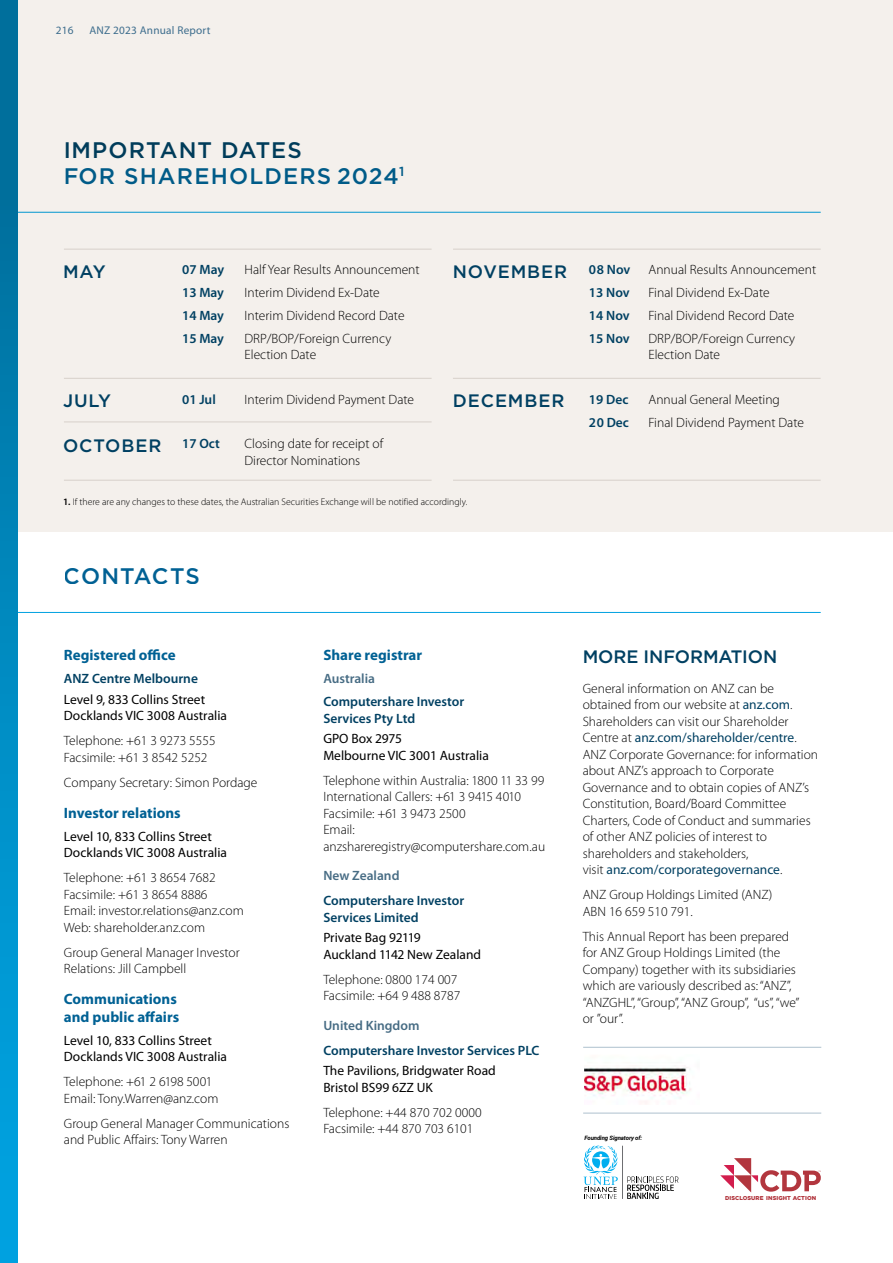
<style>
.page{position:relative;width:893px;height:1263px;background:#fff}
.page>*{position:absolute;margin:0;border:0;box-sizing:border-box;transform-origin:0 0}
.t1{font:500 22.5px/25.5px "Gotham";letter-spacing:.05em;color:#006194}
.t2{font:500 18px "Gotham";letter-spacing:.05em;color:#004062}
.t3{font:500 18px "Gotham";letter-spacing:-.005em;color:#004062}
.t4{font:700 15px/18px "Myriad Pro";color:#006194}
.t5{font:300 13.5px/16.5px "Myriad Pro";color:#000}
.t6{font:13.5px/16.5px "Myriad Pro";color:#000}
.t7{font:600 13.5px/16.5px "Myriad Pro";color:#004062}
.t8{font:600 13.5px "Myriad Pro";color:#476c84}
.t9{font:11.25px "Myriad Pro";letter-spacing:.02em;color:#3d6d8d}
.t10{font:300 9.75px "Myriad Pro";color:#000}
.t11{font:italic 700 6px "Roboto";letter-spacing:-.02em;color:#000}
.t12{font:900 5.7px "Gotham";letter-spacing:.005em;color:#b2363e}
.s1{color:#004062}
.s2{font-weight:600}
.s3{font-weight:400;color:#004062}
</style>
<div class="page">
<div style="left:0;top:0;width:893px;height:531px;background:#f4f0ec"></div>
<hr style="left:0;top:212px;width:821px;height:1px;background:#00a1e0">
<img style="left:584px;top:1067px;width:107px;height:36px">
<svg style="left:720px;top:1158px;width:101px;height:34px"></svg>
<svg style="left:627px;top:1176px;width:51px;height:23px"></svg>
<svg style="left:583px;top:1145px;width:35px;height:54px"></svg>
<hr style="left:622px;top:1146px;width:1px;height:53px;background:#6d6e71">
<hr style="left:583px;top:1047px;width:238px;height:1px;background:#aec1ce">
<hr style="left:583px;top:1113px;width:238px;height:1px;background:#aec1ce">
<hr style="left:0;top:612px;width:821px;height:1px;background:#00a1e0">
<hr style="left:64px;top:378px;width:368px;height:1px;background:#e1dedb">
<hr style="left:453px;top:378px;width:368px;height:1px;background:#e1dedb">
<hr style="left:64px;top:421px;width:368px;height:1px;background:#e1dedb">
<hr style="left:64px;top:480px;width:368px;height:1px;background:#e1dedb">
<hr style="left:453px;top:480px;width:368px;height:1px;background:#e1dedb">
<hr style="left:64px;top:249px;width:368px;height:1px;background:#e1dedb">
<hr style="left:453px;top:249px;width:368px;height:1px;background:#e1dedb">
<div style="left:0;top:0;width:17px;height:1263px;background:linear-gradient(to bottom,#006a95,#00a6e5)"></div>
<p class="t9" style="left:56px;top:24px;width:19px">216</p>
<p class="t9" style="left:89px;top:24px;width:123px">ANZ 2023 Annual Report</p>
<h1 class="t1" style="left:63px;top:137px;width:343px"><span class="s1">IMPORTANT DATES<br></span>FOR SHAREHOLDERS 2024<sup>1</sup></h1>
<h2 class="t2" style="left:63px;top:259px;width:44px">MAY</h2>
<p class="t7" style="left:182px;top:261px;width:44px">07 May</p>
<p class="t5" style="left:245px;top:261px;width:177px">Half Year Results Announcement</p>
<p class="t7" style="left:182px;top:284px;width:43px">13 May</p>
<p class="t5" style="left:245px;top:284px;width:137px">Interim Dividend Ex-Date</p>
<p class="t7" style="left:182px;top:307px;width:43px">14 May</p>
<p class="t5" style="left:245px;top:307px;width:162px">Interim Dividend Record Date</p>
<p class="t7" style="left:182px;top:330px;width:43px">15 May</p>
<p class="t5" style="left:245px;top:330px;width:148px">DRP/BOP/Foreign Currency<br>Election Date</p>
<h2 class="t2" style="left:63px;top:389px;width:50px">JULY</h2>
<p class="t7" style="left:182px;top:391px;width:35px">01 Jul</p>
<p class="t5" style="left:245px;top:391px;width:171px">Interim Dividend Payment Date</p>
<h2 class="t2" style="left:63px;top:433px;width:158px">OCTOBER <sup>17</sup> <sup>Oct</sup></h2>
<p class="t5" style="left:245px;top:435px;width:140px">Closing date for receipt of<br>Director Nominations</p>
<h2 class="t2" style="left:453px;top:259px;width:179px">NOVEMBER <sup>08</sup> <sup>Nov</sup></h2>
<p class="t5" style="left:648px;top:261px;width:169px">Annual Results Announcement</p>
<p class="t7" style="left:589px;top:284px;width:42px">13 Nov</p>
<p class="t5" style="left:648px;top:284px;width:123px">Final Dividend Ex-Date</p>
<p class="t7" style="left:589px;top:307px;width:42px">14 Nov</p>
<p class="t5" style="left:648px;top:307px;width:148px">Final Dividend Record Date</p>
<p class="t7" style="left:589px;top:330px;width:42px">15 Nov</p>
<p class="t5" style="left:648px;top:330px;width:148px">DRP/BOP/Foreign Currency<br>Election Date</p>
<h2 class="t2" style="left:453px;top:389px;width:113px">DECEMBER</h2>
<p class="t7" style="left:589px;top:391px;width:41px">19 Dec</p>
<p class="t5" style="left:648px;top:391px;width:133px">Annual General Meeting</p>
<p class="t7" style="left:589px;top:413px;width:42px">20 Dec</p>
<p class="t5" style="left:648px;top:414px;width:157px">Final Dividend Payment Date</p>
<p class="t10" style="left:63px;top:496px;width:406px"><span class="s2">1.</span> If there are any changes to these dates, the Australian Securities Exchange will be notified accordingly.</p>
<h1 class="t1" style="left:64px;top:563px;width:138px">CONTACTS</h1>
<p class="t4" style="left:64px;top:646px;width:113px">Registered office</p>
<p class="t7" style="left:64px;top:670px;width:136px">ANZ Centre Melbourne</p>
<p class="t6" style="left:64px;top:691px;width:165px">Level 9, 833 Collins Street<br>Docklands VIC 3008 Australia</p>
<p class="t5" style="left:64px;top:732px;width:153px">Telephone: +61 3 9273 5555<br>Facsimile: +61 3 8542 5252</p>
<p class="t5" style="left:64px;top:774px;width:195px">Company Secretary: Simon Pordage</p>
<p class="t4" style="left:64px;top:803px;width:118px">Investor relations</p>
<p class="t6" style="left:64px;top:828px;width:165px">Level 10, 833 Collins Street<br>Docklands VIC 3008 Australia</p>
<p class="t5" style="left:64px;top:869px;width:181px">Telephone: +61 3 8654 7682<br>Facsimile: +61 3 8654 8886<br>Email: investor.relations@anz.com<br>Web: shareholder.anz.com</p>
<p class="t5" style="left:64px;top:944px;width:177px">Group General Manager Investor<br>Relations: Jill Campbell</p>
<p class="t4" style="left:64px;top:989px;width:117px">Communications and public affairs</p>
<p class="t6" style="left:64px;top:1032px;width:165px">Level 10, 833 Collins Street<br>Docklands VIC 3008 Australia</p>
<p class="t5" style="left:64px;top:1073px;width:156px">Telephone: +61 2 6198 5001<br>Email: Tony.Warren@anz.com</p>
<p class="t5" style="left:64px;top:1115px;width:227px">Group General Manager Communications and Public Affairs: Tony Warren</p>
<p class="t4" style="left:323px;top:646px;width:100px">Share registrar</p>
<p class="t8" style="left:323px;top:670px;width:53px">Australia</p>
<p class="t7" style="left:323px;top:693px;width:142px">Computershare Investor<br>Services Pty Ltd</p>
<p class="t6" style="left:323px;top:730px;width:167px">GPO Box 2975<br>Melbourne VIC 3001 Australia</p>
<p class="t5" style="left:323px;top:772px;width:223px">Telephone within Australia: 1800 11 33 99<br>International Callers: +61 3 9415 4010<br>Facsimile: +61 3 9473 2500<br>Email: anzshareregistry@computershare.com.au</p>
<p class="t8" style="left:323px;top:867px;width:78px">New Zealand</p>
<p class="t7" style="left:323px;top:892px;width:142px">Computershare Investor<br>Services Limited</p>
<p class="t6" style="left:323px;top:929px;width:159px">Private Bag 92119<br>Auckland 1142 New Zealand</p>
<p class="t5" style="left:323px;top:971px;width:138px">Telephone: 0800 174 007<br>Facsimile: +64 9 488 8787</p>
<p class="t8" style="left:323px;top:1016px;width:98px">United Kingdom</p>
<p class="t7" style="left:323px;top:1041px;width:218px">Computershare Investor Services PLC</p>
<p class="t6" style="left:323px;top:1062px;width:174px">The Pavilions, Bridgwater Road<br>Bristol BS99 6ZZ UK</p>
<p class="t5" style="left:323px;top:1104px;width:160px">Telephone: +44 870 702 0000<br>Facsimile: +44 870 703 6101</p>
<h2 class="t3" style="left:583px;top:645px;width:196px">MORE INFORMATION</h2>
<p class="t5" style="left:583px;top:680px;width:237px">General information on ANZ can be obtained from our website at <span class="s3">anz.com</span>.<br>Shareholders can visit our Shareholder Centre at <span class="s3">anz.com/shareholder/centre</span>.<br>ANZ Corporate Governance: for information about ANZ’s approach to Corporate Governance and to obtain copies of ANZ’s Constitution, Board/Board Committee Charters, Code of Conduct and summaries of other ANZ policies of interest to shareholders and stakeholders,<br>visit <span class="s3">anz.com/corporategovernance</span>.</p>
<p class="t5" style="left:583px;top:886px;width:191px">ANZ Group Holdings Limited (ANZ)<br>ABN 16 659 510 791.</p>
<p class="t5" style="left:583px;top:928px;width:218px">This Annual Report has been prepared for ANZ Group Holdings Limited (the Company) together with its subsidiaries which are variously described as: “ANZ”, “ANZGHL”, “Group”, “ANZ Group”, “us”, “we” or ”our”.</p>
<p class="t11" style="left:584px;top:1133px;width:59px">Founding Signatory of:</p>
<p class="t12" style="left:725px;top:1195px;width:92px">DISCLOSURE INSIGHT ACTION</p>
</div>
